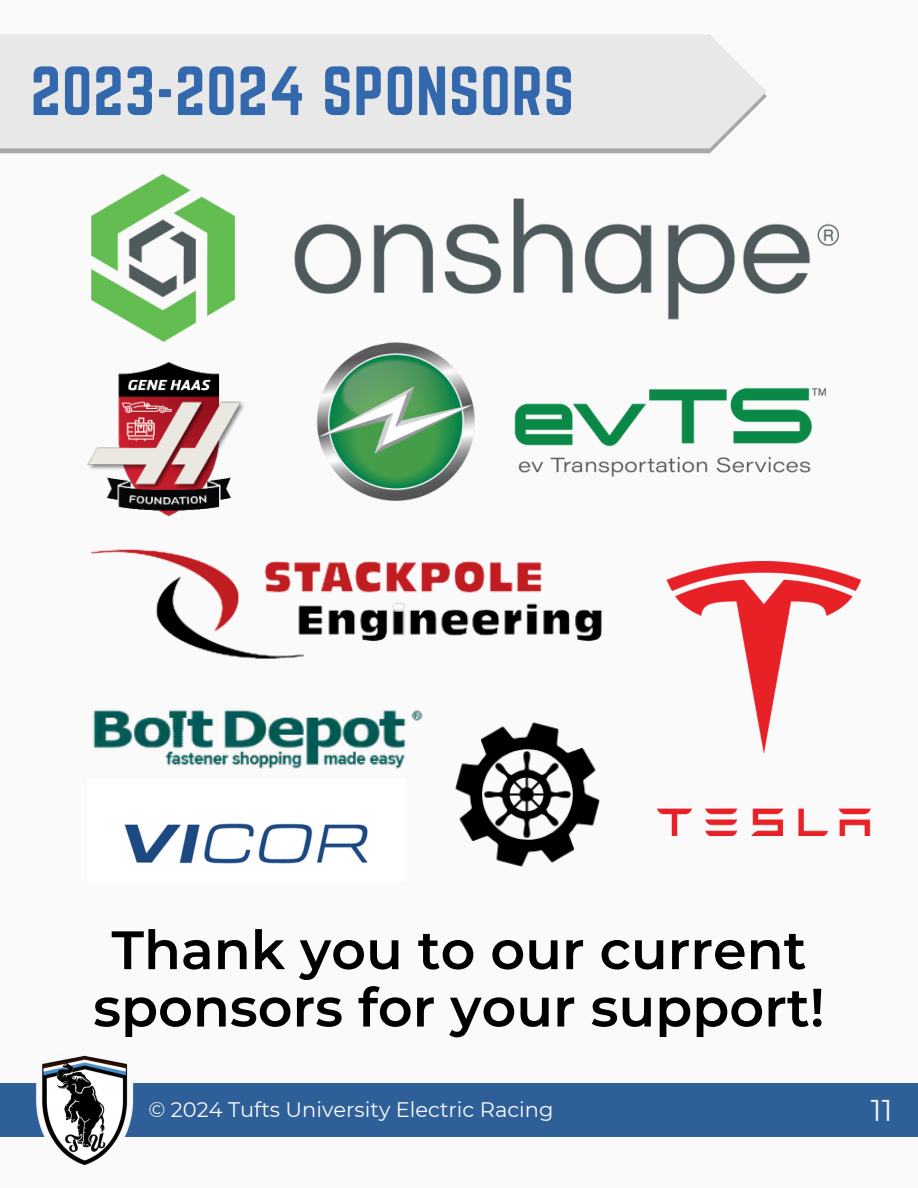
<style>
.page{position:relative;width:918px;height:1188px;background:#fafafa}
.page>*{position:absolute;margin:0;border:0;box-sizing:border-box;transform-origin:0 0}
.t1{font:60.75px "Norwester";letter-spacing:.015em;color:#3468ad}
.t2{font:600 54px/57.3px "Montserrat";color:#000;text-align:center}
.t3{font:30px "Montserrat";color:#f6f6f6}
.t4{font:21px "Montserrat";color:#fafafa}
</style>
<div class="page">
<div style="left:0;top:1084px;width:918px;height:53px;background:#2f5f98"></div>
<img style="left:31px;top:1055px;width:108px;height:111px">
<img style="left:92px;top:175px;width:747px;height:166px">
<svg style="left:0;top:148px;width:715px;height:5px;background:#abacac"></svg>
<div style="left:0;top:34px;width:767px;height:114px;background:#e8e8e8"></div>
<img style="left:316px;top:342px;width:510px;height:159px">
<img style="left:87px;top:361px;width:157px;height:156px">
<img style="left:455px;top:722px;width:145px;height:145px">
<img style="left:93px;top:710px;width:330px;height:59px">
<img style="left:658px;top:561px;width:213px;height:275px">
<img style="left:92px;top:549px;width:510px;height:110px">
<img style="left:124px;top:823px;width:244px;height:41px">
<h2 class="t1" style="left:31px;top:54px;width:545px">2023-2024 SPONSORS</h2>
<p class="t2" style="left:93px;top:921px;width:733px">Thank you to our current sponsors for your support!</p>
<p class="t4" style="left:148px;top:1097px;width:407px">© 2024 Tufts University Electric Racing</p>
<p class="t3" style="left:871px;top:1092px;width:23px">11</p>
</div>
